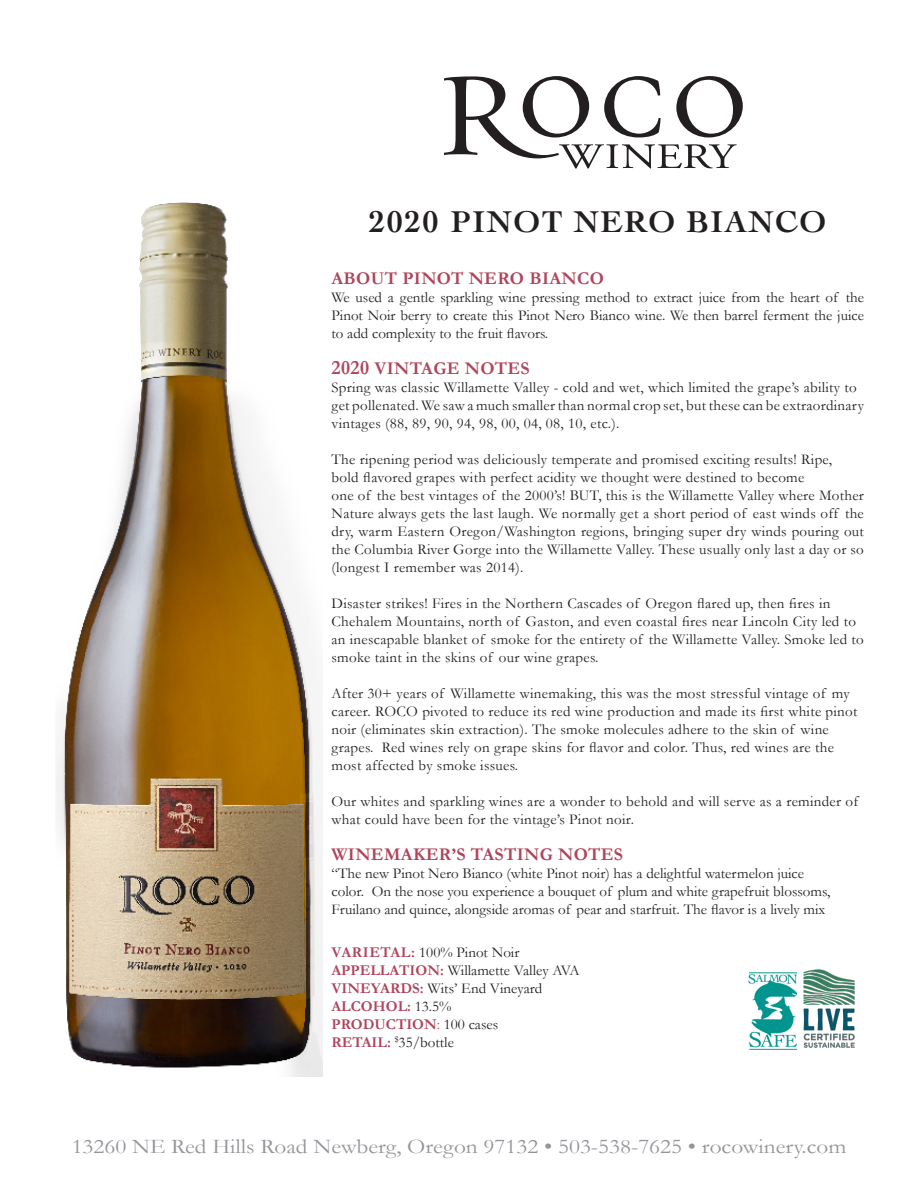
<style>
.page{position:relative;width:918px;height:1188px;background:#fff}
.page>*{position:absolute;margin:0;border:0;box-sizing:border-box;transform-origin:0 0}
.t1{font:700 31.5px "Cochin";letter-spacing:.05em;color:#231f20}
.t2{font:21px "Garamond";color:#94959b;scale:1.11 1}
.t3{font:700 18px "Garamond";letter-spacing:.02em;color:#b0445c}
.t4{font:15px/18px "Garamond";letter-spacing:.02em;color:#231f20;text-align:justify}
.t5{font:15px/18px "Garamond";color:#231f20}
.t6{font:700 15px/18px "Garamond";color:#b0445c}
.s1{font-size:20.4px}
.s2{font-weight:700;color:#b0445c}
.s3{font-weight:400;color:#231f20}
.s4{font-weight:400}
</style>
<div class="page">
<svg style="left:445px;top:76px;width:297px;height:93px"></svg>
<img style="left:56px;top:202px;width:266px;height:875px">
<img style="left:748px;top:972px;width:48px;height:78px">
<img style="left:803px;top:969px;width:52px;height:79px">
<p class="t1" style="left:369px;top:200px;width:459px">2020 PINOT NERO BIANCO</p>
<p class="t3" style="left:331px;top:266px;width:274px">ABOUT PINOT NERO BIANCO</p>
<p class="t4" style="left:331px;top:288px;width:534px">We used a gentle sparkling wine pressing method to extract juice from the heart of the Pinot Noir berry to create this Pinot Nero Bianco wine. We then barrel ferment the juice to add complexity to the fruit flavors.</p>
<p class="t3" style="left:331px;top:356px;width:200px"><span class="s1">2020</span> VINTAGE NOTES</p>
<p class="t4" style="left:331px;top:378px;width:527px">Spring was classic Willamette Valley - cold and wet, which limited the grape’s ability to</p>
<p class="t4" style="left:331px;top:396px;width:534px">get pollenated. We saw a much smaller than normal crop set, but these can be extraordinary</p>
<p class="t4" style="left:331px;top:414px;width:290px">vintages (88, 89, 90, 94, 98, 00, 04, 08, 10, etc.).</p>
<p class="t4" style="left:331px;top:450px;width:502px">The ripening period was deliciously temperate and promised exciting results! Ripe,</p>
<p class="t4" style="left:331px;top:468px;width:474px">bold flavored grapes with perfect acidity we thought were destined to become</p>
<p class="t4" style="left:331px;top:486px;width:534px">one of the best vintages of the 2000’s! BUT, this is the Willamette Valley where Mother Nature always gets the last laugh. We normally get a short period of east winds off the dry, warm Eastern Oregon/Washington regions, bringing super dry winds pouring out the Columbia River Gorge into the Willamette Valley. These usually only last a day or so (longest I remember was 2014).</p>
<p class="t4" style="left:331px;top:594px;width:500px">Disaster strikes! Fires in the Northern Cascades of Oregon flared up, then fires in</p>
<p class="t4" style="left:331px;top:612px;width:526px">Chehalem Mountains, north of Gaston, and even coastal fires near Lincoln City led to</p>
<p class="t4" style="left:331px;top:630px;width:534px">an inescapable blanket of smoke for the entirety of the Willamette Valley. Smoke led to</p>
<p class="t4" style="left:331px;top:648px;width:269px">smoke taint in the skins of our wine grapes.</p>
<p class="t4" style="left:331px;top:684px;width:520px">After 30+ years of Willamette winemaking, this was the most stressful vintage of my</p>
<p class="t4" style="left:331px;top:702px;width:528px">career. ROCO pivoted to reduce its red wine production and made its first white pinot</p>
<p class="t4" style="left:331px;top:720px;width:499px">noir (eliminates skin extraction). The smoke molecules adhere to the skin of wine</p>
<p class="t4" style="left:331px;top:738px;width:504px">grapes. Red wines rely on grape skins for flavor and color. Thus, red wines are the</p>
<p class="t4" style="left:331px;top:756px;width:188px">most affected by smoke issues.</p>
<p class="t4" style="left:331px;top:792px;width:528px">Our whites and sparkling wines are a wonder to behold and will serve as a reminder of</p>
<p class="t4" style="left:331px;top:810px;width:304px">what could have been for the vintage’s Pinot noir.</p>
<p class="t3" style="left:331px;top:842px;width:293px">WINEMAKER’S TASTING NOTES</p>
<p class="t5" style="left:331px;top:864px;width:501px">“The new Pinot Nero Bianco (white Pinot noir) has a delightful watermelon juice color. On the nose you experience a bouquet of plum and white grapefruit blossoms,<br>Fruilano and quince, alongside aromas of pear and starfruit. The flavor is a lively mix</p>
<p class="t5" style="left:331px;top:943px;width:189px"><span class="s2">VARIETAL:</span> 100% Pinot Noir</p>
<p class="t5" style="left:331px;top:961px;width:250px"><span class="s2">APPELLATION:</span> Willamette Valley AVA</p>
<p class="t5" style="left:331px;top:979px;width:212px"><span class="s2">VINEYARDS:</span> Wits’ End Vineyard</p>
<p class="t6" style="left:331px;top:998px;width:122px">ALCOHOL: <span class="s3">13.5%</span></p>
<p class="t6" style="left:331px;top:1016px;width:168px">PRODUCTION<span class="s4">:</span> <span class="s3">100 cases<br></span>RETAIL: <sup>$</sup><span class="s3">35/bottle</span></p>
<p class="t2" style="left:72px;top:1132px;width:699px">13260 NE Red Hills Road Newberg, Oregon 97132 • 503-538-7625 • rocowinery.com</p>
</div>
